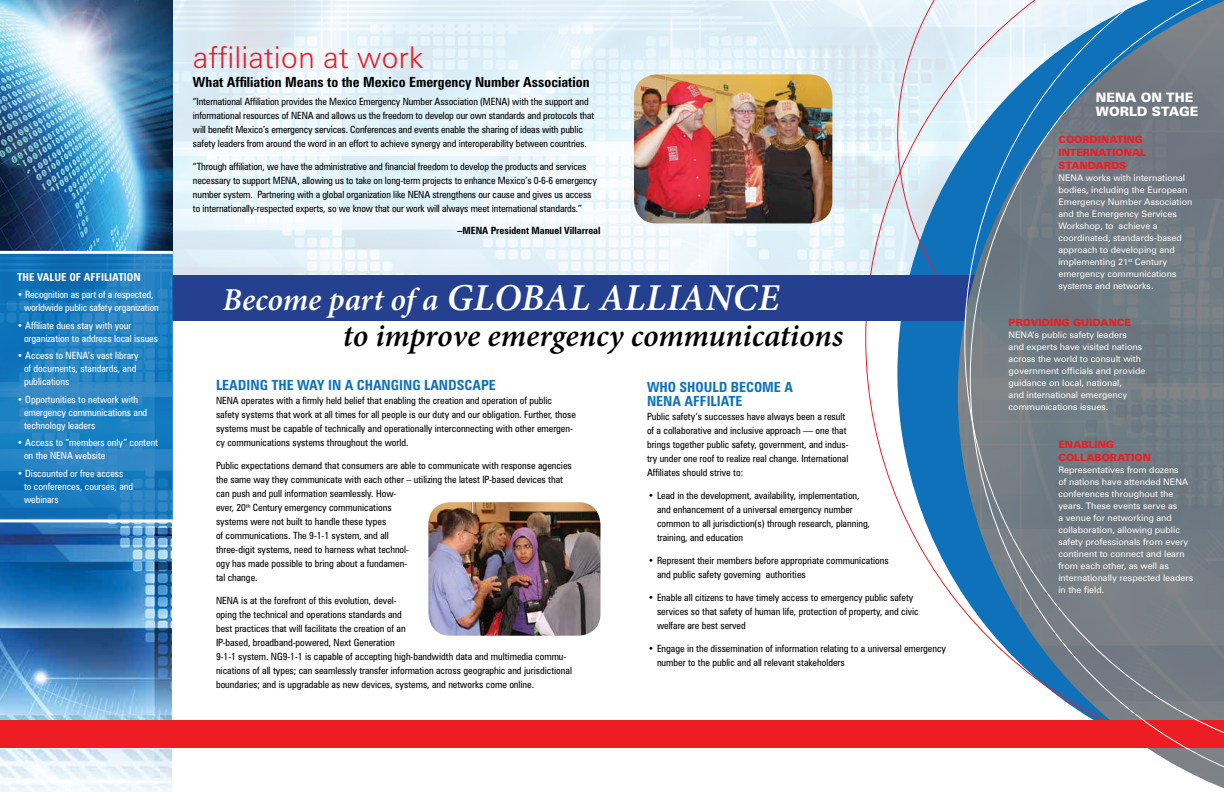
<style>
.page{position:relative;width:1224px;height:792px;background:#fff}
.page>*{position:absolute;margin:0;border:0;box-sizing:border-box;transform-origin:0 0}
.t1{font:italic 600 38px "Minion Pro";letter-spacing:.01em;color:#fff}
.t2{font:italic 600 32px "Minion Pro";letter-spacing:-.01em;color:#000}
.t3{font:300 30px "Zurich BT";color:#ed1d24}
.t4{font:700 condensed 14px/14.4px "Zurich BT";color:#0e71b9}
.t5{font:700 condensed 14px "Zurich BT";color:#000}
.t6{font:900 13px "Zurich BT";color:#fff}
.t7{font:700 condensed 11px "Zurich BT";color:#fff}
.t8{font:condensed 10px/14px "Zurich BT";color:#000}
.t9{font:condensed 10px/13px "Zurich BT";color:#fff}
.t10{font:900 10px/13px "Zurich BT";color:#ed1d24}
.t11{font:700 condensed 10px "Zurich BT";color:#000}
.t12{font:9px/12px "Zurich BT";color:#fff}
.s1{font-weight:700}
.s2{font-size:32px}
</style>
<div class="page">
<img style="left:173px;top:0;width:692px;height:276px">
<svg style="left:865px;top:0;width:93px;height:748px"></svg>
<svg style="left:897px;top:0;width:61px;height:404px;background:#91bcdb"></svg>
<div style="left:172px;top:276px;width:818px;height:45px;background:#25408f"></div>
<img style="left:634px;top:74px;width:198px;height:149px">
<img style="left:0;top:522px;width:172px;height:270px">
<img style="left:958px;top:1px;width:6px;height:747px">
<img style="left:0;top:0;width:173px;height:251px">
<svg style="left:0;top:254px;width:172px;height:265px;background:#1e7ebf"></svg>
<div style="left:0;top:720px;width:1224px;height:27px;background:#ed1d24"></div>
<svg style="left:969px;top:0;width:255px;height:789px;background:#7e8896"></svg>
<img style="left:428px;top:502px;width:172px;height:134px">
<p class="t7" style="left:17px;top:270px;width:73px">the value of affilia</p>
<p class="t7" style="left:118px;top:270px;width:22px">tion</p>
<p class="t9" style="left:24px;top:288px;width:136px;text-indent:-7px"><span class="s1">•</span> Recognition as part of a respected, worldwide public safety organization</p>
<p class="t9" style="left:24px;top:319px;width:136px;text-indent:-7px">• Affiliate dues stay with your organization to address local issues</p>
<p class="t9" style="left:24px;top:349px;width:116px;text-indent:-7px">• Access to NENA’s vast library of documents, standards, and publications</p>
<p class="t9" style="left:24px;top:393px;width:125px;text-indent:-7px">• Opportunities to network with emergency communications and technology leaders</p>
<p class="t9" style="left:24px;top:436px;width:136px;text-indent:-7px">• Access to “members only” content on the NENA website</p>
<p class="t9" style="left:24px;top:467px;width:111px;text-indent:-7px">• Discounted or free access to conferences, courses, and webinars</p>
<h3 class="t3" style="left:193px;top:39px;width:232px">affiliation at work</h3>
<h3 class="t5" style="left:193px;top:73px;width:398px">What Affiliation Means to the Mexico Emergency Number Association</h3>
<p class="t8" style="left:193px;top:94px;width:403px">“International Affiliation provides the Mexico Emergency Number Association (MENA) with the support and informational resources of NENA and allows us the freedom to develop our own standards and protocols that will benefit Mexico’s emergency services. Conferences and events enable the sharing of ideas with public safety leaders from around the word in an effort to achieve synergy and interoperability between countries.</p>
<p class="t8" style="left:193px;top:159px;width:405px">“Through affiliation, we have the administrative and financial freedom to develop the products and services necessary to support MENA, allowing us to take on long-term projects to enhance Mexico’s 0-6-6 emergency number system. Partnering with a global organization like NENA strengthens our cause and gives us access to internationally-respected experts, so we know that our work will always meet international standards.”</p>
<p class="t11" style="left:457px;top:224px;width:145px">–MENA President Manuel Villarreal</p>
<h1 class="t1" style="left:223px;top:271px;width:558px"><span class="s2">Become part of a</span> global alliance</h1>
<h2 class="t2" style="left:343px;top:313px;width:502px">to improve emergency communications</h2>
<h3 class="t4" style="left:216px;top:378px;width:281px">LEADING THE WAY IN A CHANGING LANDSCAPE</h3>
<p class="t8" style="left:216px;top:393px;width:361px">NENA operates with a firmly held belief that enabling the creation and operation of public safety systems that work at all times for all people is our duty and our obligation. Further, those systems must be capable of technically and operationally interconnecting with other emergen&shy;cy communications systems throughout the world.</p>
<p class="t8" style="left:216px;top:458px;width:357px">Public expectations demand that consumers are able to communicate with response agencies the same way they communicate with each other – utilizing the latest IP-based devices that can push and pull information seamlessly. How-<br>ever, 20<sup>th</sup> Century emergency communications<br>systems were not built to handle these types<br>of communications. The 9-1-1 system, and all<br>three-digit systems, need to harness what technol-<br>ogy has made possible to bring about a fundamen-<br>tal change.</p>
<p class="t8" style="left:216px;top:593px;width:358px">NENA is at the forefront of this evolution, devel-<br>oping the technical and operations standards and<br>best practices that will facilitate the creation of an<br>IP-based, broadband-powered, Next Generation<br>9-1-1 system. NG9-1-1 is capable of accepting high-bandwidth data and multimedia commu&shy;nications of all types; can seamlessly transfer information across geographic and jurisdictional boundaries; and is upgradable as new devices, systems, and networks come online.</p>
<h3 class="t4" style="left:647px;top:380px;width:148px">WHO SHOULD BECOME A<br>NENA AFFILIATE</h3>
<p class="t8" style="left:647px;top:410px;width:203px">Public safety’s successes have always been a result of a collaborative and inclusive approach — one that brings together public safety, government, and indus&shy;try under one roof to realize real change. International Affiliates should strive to:</p>
<p class="t8" style="left:657px;top:489px;width:215px;text-indent:-9px">• Lead in the development, availability, implementation, and enhancement of a universal emergency number common to all jurisdiction(s) through research, planning, training, and education</p>
<p class="t8" style="left:657px;top:554px;width:233px;text-indent:-9px">• Represent their members before appropriate communications and public safety governing authorities</p>
<p class="t8" style="left:657px;top:591px;width:263px;text-indent:-9px">• Enable all citizens to have timely access to emergency public safety services so that safety of human life, protection of property, and civic welfare are best served</p>
<p class="t8" style="left:657px;top:642px;width:291px;text-indent:-9px">• Engage in the dissemination of information relating to a universal emergency number to the public and all relevant stakeholders</p>
<h3 class="t6" style="left:1096px;top:89px;width:11px">NENA</h3>
<h3 class="t6" style="left:1141px;top:89px;width:53px">ON THE</h3>
<h3 class="t6" style="left:1096px;top:103px;width:24px">WORLD</h3>
<h3 class="t6" style="left:1152px;top:103px;width:11px">STAGE</h3>
<p class="t10" style="left:1058px;top:133px;width:89px">COORDINATING<br>INTERNATIONAL<br>STANDARDS</p>
<p class="t12" style="left:1058px;top:172px;width:136px">NENA works with international bodies, including the European<br>Emergency Number Association and the Emergency Services<br>Workshop, to achieve a coordinated, standards-based approach to developing and implementing 21<sup>st</sup> Century emergency communications systems and networks.</p>
<p class="t10" style="left:1009px;top:316px;width:124px">PROVIDING GUIDANCE</p>
<p class="t12" style="left:1009px;top:329px;width:138px">NENA’s public safety leaders<br>and experts have visited nations across the world to consult with government officials and provide guidance on local, national,<br>and international emergency communications issues.</p>
<p class="t10" style="left:1058px;top:438px;width:94px">ENABLING<br>COLLABORATION</p>
<p class="t12" style="left:1058px;top:464px;width:136px">Representatives from dozens<br>of nations have attended NENA conferences throughout the years. These events serve as<br>a venue for networking and collaboration, allowing public safety professionals from every continent to connect and learn from each other, as well as internationally respected leaders in the field.</p>
</div>
